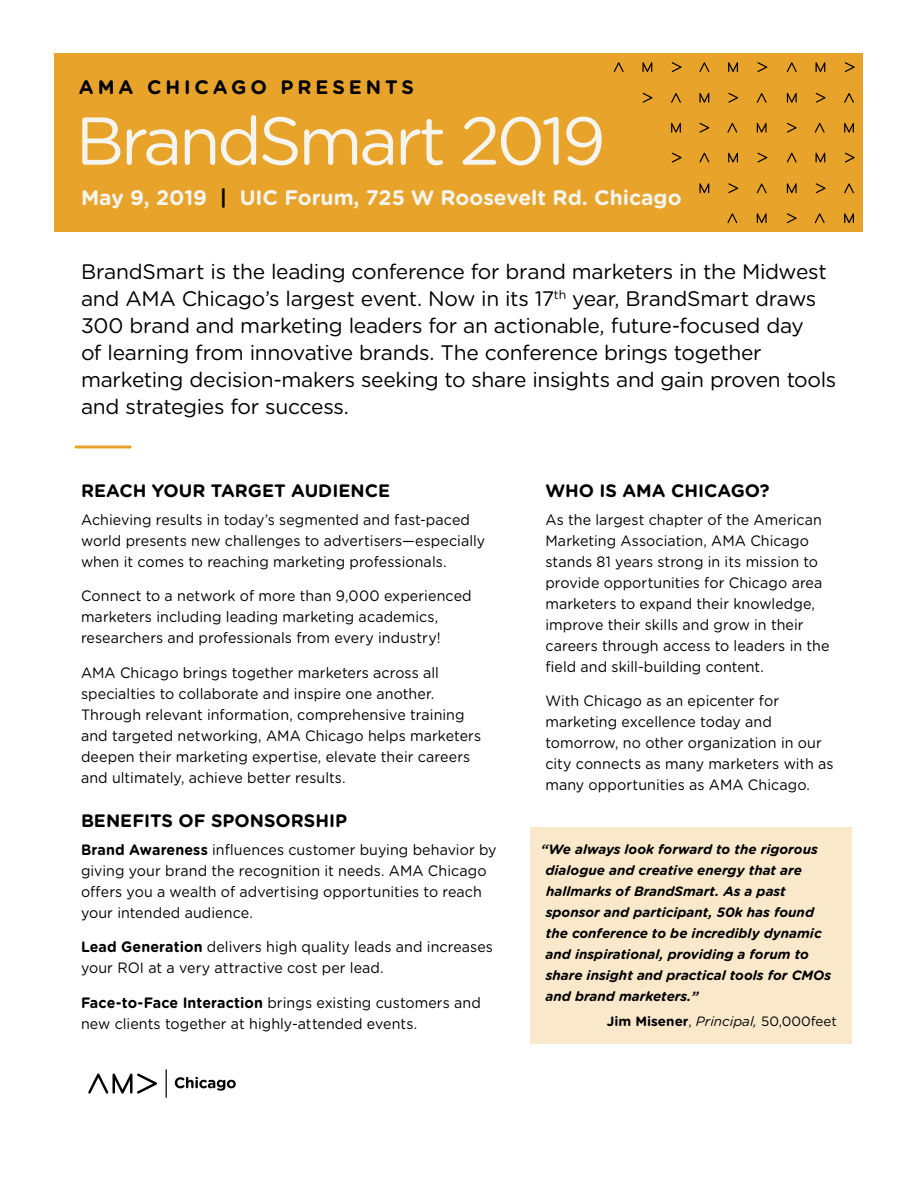
<style>
.page{position:relative;width:918px;height:1188px;background:#fff}
.page>*{position:absolute;margin:0;border:0;box-sizing:border-box;transform-origin:0 0}
.t1{font:67.5px "Gotham Rounded";letter-spacing:-.05em;color:#f5f4ee}
.t2{font:21px/27px "Gotham Rounded";letter-spacing:-.015em;color:#000}
.t3{font:700 21px "Gotham Rounded";color:#f5f4ee}
.t4{font:700 19.5px "Gotham Rounded";letter-spacing:.2em;color:#000}
.t5{font:700 18px "Gotham Rounded";color:#000}
.body_text{font:15px/21px "Gotham Rounded";letter-spacing:.005em;color:#000;scale:.95 1}
.t6{font:italic 700 13.5px/21px "Gotham Rounded";color:#000}
.t7{font:13.5px "Gotham Rounded";color:#000}
.s1{color:#000}
.s2{font-weight:700}
.s3{font-style:italic}
</style>
<div class="page">
<div style="left:530px;top:828px;width:322px;height:216px;background:#f9e8ca"></div>
<svg style="left:175px;top:1077px;width:61px;height:14px"></svg>
<svg style="left:88px;top:1073px;width:69px;height:21px"></svg>
<svg style="left:166px;top:1069px;width:1px;height:29px"></svg>
<hr style="left:76px;top:446px;width:54px;height:2px;background:#e8a32b">
<div style="left:55px;top:53px;width:808px;height:179px;background:#e8a32b"></div>
<svg style="left:614px;top:62px;width:10px;height:10px"></svg>
<svg style="left:671px;top:93px;width:10px;height:10px"></svg>
<svg style="left:672px;top:62px;width:10px;height:10px"></svg>
<svg style="left:643px;top:93px;width:10px;height:10px"></svg>
<svg style="left:642px;top:62px;width:10px;height:10px"></svg>
<svg style="left:671px;top:123px;width:10px;height:10px"></svg>
<svg style="left:699px;top:62px;width:10px;height:10px"></svg>
<svg style="left:757px;top:93px;width:10px;height:10px"></svg>
<svg style="left:727px;top:123px;width:10px;height:10px"></svg>
<svg style="left:699px;top:123px;width:10px;height:10px"></svg>
<svg style="left:757px;top:62px;width:10px;height:10px"></svg>
<svg style="left:728px;top:93px;width:10px;height:10px"></svg>
<svg style="left:699px;top:93px;width:10px;height:10px"></svg>
<svg style="left:728px;top:62px;width:10px;height:10px"></svg>
<svg style="left:757px;top:123px;width:10px;height:10px"></svg>
<svg style="left:672px;top:153px;width:10px;height:10px"></svg>
<svg style="left:699px;top:153px;width:10px;height:10px"></svg>
<svg style="left:757px;top:183px;width:10px;height:10px"></svg>
<svg style="left:727px;top:213px;width:10px;height:10px"></svg>
<svg style="left:757px;top:153px;width:10px;height:10px"></svg>
<svg style="left:728px;top:183px;width:10px;height:10px"></svg>
<svg style="left:699px;top:183px;width:10px;height:10px"></svg>
<svg style="left:728px;top:153px;width:10px;height:10px"></svg>
<svg style="left:757px;top:213px;width:10px;height:10px"></svg>
<svg style="left:787px;top:62px;width:10px;height:10px"></svg>
<svg style="left:844px;top:93px;width:10px;height:10px"></svg>
<svg style="left:815px;top:123px;width:10px;height:10px"></svg>
<svg style="left:787px;top:123px;width:10px;height:10px"></svg>
<svg style="left:845px;top:62px;width:10px;height:10px"></svg>
<svg style="left:816px;top:93px;width:10px;height:10px"></svg>
<svg style="left:787px;top:93px;width:10px;height:10px"></svg>
<svg style="left:816px;top:62px;width:9px;height:10px"></svg>
<svg style="left:844px;top:123px;width:10px;height:10px"></svg>
<svg style="left:787px;top:153px;width:10px;height:10px"></svg>
<svg style="left:844px;top:183px;width:10px;height:10px"></svg>
<svg style="left:815px;top:213px;width:10px;height:10px"></svg>
<svg style="left:787px;top:213px;width:10px;height:10px"></svg>
<svg style="left:845px;top:153px;width:10px;height:10px"></svg>
<svg style="left:816px;top:183px;width:10px;height:10px"></svg>
<svg style="left:787px;top:183px;width:10px;height:10px"></svg>
<svg style="left:816px;top:153px;width:9px;height:10px"></svg>
<svg style="left:844px;top:213px;width:10px;height:10px"></svg>
<p class="t4" style="left:79px;top:73px;width:337px">AMA CHICAGO PRESENTS</p>
<p class="t1" style="left:76px;top:94px;width:532px">BrandSmart 2019</p>
<p class="t3" style="left:81px;top:182px;width:602px">May 9, 2019 <span class="s1">|</span> UIC Forum, 725 W Roosevelt Rd. Chicago</p>
<p class="t2" style="left:81px;top:257px;width:757px">BrandSmart is the leading conference for brand marketers in the Midwest and AMA Chicago’s largest event. Now in its 17<sup>th</sup> year, BrandSmart draws 300 brand and marketing leaders for an actionable, future-focused day<br>of learning from innovative brands. The conference brings together marketing decision-makers seeking to share insights and gain proven tools and strategies for success.</p>
<p class="t5" style="left:81px;top:477px;width:311px">REACH YOUR TARGET AUDIENCE</p>
<p class="body_text" style="left:81px;top:508px;width:427px">Achieving results in today’s segmented and fast-paced world presents new challenges to advertisers—especially when it comes to reaching marketing professionals.</p>
<p class="body_text" style="left:81px;top:585px;width:413px">Connect to a network of more than 9,000 experienced marketers including leading marketing academics, researchers and professionals from every industry!</p>
<p class="body_text" style="left:81px;top:661px;width:423px">AMA Chicago brings together marketers across all specialties to collaborate and inspire one another.<br>Through relevant information, comprehensive training and targeted networking, AMA Chicago helps marketers deepen their marketing expertise, elevate their careers and ultimately, achieve better results.</p>
<p class="t5" style="left:81px;top:808px;width:268px">BENEFITS OF SPONSORSHIP</p>
<p class="body_text" style="left:81px;top:838px;width:439px"><span class="s2">Brand Awareness</span> influences customer buying behavior by giving your brand the recognition it needs. AMA Chicago offers you a wealth of advertising opportunities to reach your intended audience.</p>
<p class="body_text" style="left:81px;top:936px;width:435px"><span class="s2">Lead Generation</span> delivers high quality leads and increases your ROI at a very attractive cost per lead.</p>
<p class="body_text" style="left:81px;top:991px;width:422px"><span class="s2">Face-to-Face Interaction</span> brings existing customers and new clients together at highly-attended events.</p>
<p class="t5" style="left:545px;top:477px;width:226px">WHO IS AMA CHICAGO?</p>
<p class="body_text" style="left:545px;top:508px;width:301px">As the largest chapter of the American Marketing Association, AMA Chicago stands 81 years strong in its mission to provide opportunities for Chicago area marketers to expand their knowledge, improve their skills and grow in their careers through access to leaders in the field and skill-building content.</p>
<p class="body_text" style="left:545px;top:690px;width:305px">With Chicago as an epicenter for marketing excellence today and tomorrow, no other organization in our city connects as many marketers with as many opportunities as AMA Chicago.</p>
<p class="t6" style="left:545px;top:838px;width:287px;text-indent:-5px">“We always look forward to the rigorous dialogue and creative energy that are hallmarks of BrandSmart. As a past sponsor and participant, 50k has found the conference to be incredibly dynamic and inspirational, providing a forum to share insight and practical tools for CMOs and brand marketers.”</p>
<p class="t7" style="left:607px;top:1012px;width:232px"><span class="s2">Jim Misener</span>, <span class="s3">Principal,</span> 50,000feet</p>
</div>
